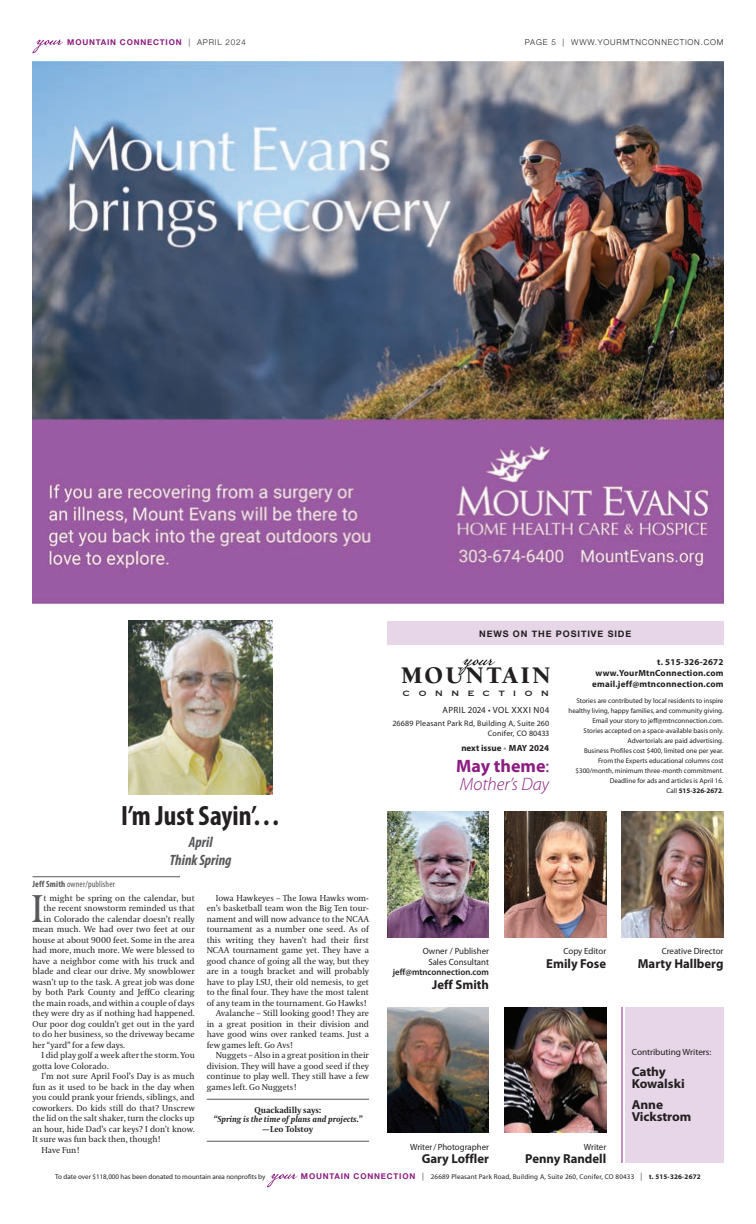
<style>
.page{position:relative;width:756px;height:1224px;background:#fff}
.page>*{position:absolute;margin:0;border:0;box-sizing:border-box;transform-origin:0 0}
.t1{font:38.5px "Coranto 2";color:#57585a}
.t2{font:700 condensed 28px "Myriad Pro";color:#231f20}
.t3{font:900 24.5px "Berkeley";letter-spacing:.1em;color:#231f20}
.t4{font:italic 300 18px/18px "Myriad Pro";color:#8c1d82}
.t5{font:italic 700 condensed 15px/18px "Myriad Pro";color:#57585a;text-align:center}
.t6{font:700 13px/12px "Myriad Pro";color:#231f20}
.t7{font:10.2px "Copperplate";letter-spacing:.75em;color:#231f20;scale:1.05 1}
.t8{font:9px/10.5px "Myriad Pro";color:#231f20;text-align:right}
.t9{font:700 9px/11px "Myriad Pro";letter-spacing:.025em;color:#231f20;text-align:right}
.t10{font:condensed 9px "Myriad Pro";letter-spacing:.015em;color:#57585a}
.t11{font:600 9px "Myriad Pro";color:#231f20}
.t12{font:700 9px "Helvetica Neue";letter-spacing:.1em;color:#231f20}
.t13{font:9px "Myriad Pro";letter-spacing:.04em;color:#231f20}
.t14{font:700 9px "Myriad Pro";color:#231f20}
.t15{font:8.5px "Coranto 2";color:#231f20}
.t16{font:italic 700 8.5px "Coranto 2";letter-spacing:-.005em;color:#231f20}
.t17{font:700 8.5px "Coranto 2";letter-spacing:-.005em;color:#231f20}
.t18{font:8px/10px "Myriad Pro";letter-spacing:.025em;color:#231f20;text-align:right}
.t19{font:300 8px "Helvetica Neue";letter-spacing:.1em;color:#231f20}
.t20{font:700 8px "Helvetica Neue";letter-spacing:.1em;color:#8c1d82}
.t21{font:7px/10px "Myriad Pro";color:#231f20;text-align:right}
.t22{font:7px "Myriad Pro";letter-spacing:.025em;color:#231f20}
.s1{font-weight:300;color:#231f20}
.s2{font-weight:700}
.s3{color:#939598}
.s4{font-weight:700;font-style:normal}
.s5{font-weight:400;font-style:normal}
.s6{font-family:"Helvetica Neue";font-weight:700;font-size:8px;color:#8c1d82}
.s7{font-family:"Helvetica Neue";font-weight:300;font-size:8px}
</style>
<div class="page">
<svg style="left:33px;top:40px;width:30px;height:13px"></svg>
<svg style="left:458px;top:659px;width:38px;height:17px"></svg>
<img style="left:387px;top:812px;width:102px;height:126px">
<img style="left:622px;top:812px;width:102px;height:126px">
<img style="left:504px;top:1007px;width:102px;height:126px">
<svg style="left:267px;top:1174px;width:31px;height:13px"></svg>
<hr style="left:33px;top:876px;width:147px;height:1px;background:#57585a">
<img style="left:129px;top:621px;width:144px;height:174px">
<hr style="left:207px;top:1099px;width:162px;height:1px;background:#57585a">
<hr style="left:207px;top:1141px;width:162px;height:1px;background:#57585a">
<img style="left:387px;top:1007px;width:102px;height:126px">
<img style="left:504px;top:812px;width:102px;height:126px">
<div style="left:625px;top:1007px;width:99px;height:156px;background:#e6d6e7"></div>
<hr style="left:621px;top:1007px;width:1px;height:156px;background:#8c1d82">
<div style="left:387px;top:621px;width:336px;height:24px;background:#e6d6e7"></div>
<img style="left:33px;top:61px;width:690px;height:542px">
<p class="t20" style="left:67px;top:36px;width:180px">MOUNTAIN CONNECTION <span class="s1">| APRIL 2024</span></p>
<p class="t19" style="left:525px;top:35px;width:200px">PAGE 5 | WWW.YOURMTNCONNECTION.COM</p>
<p class="t12" style="left:479px;top:627px;width:154px">NEWS ON THE POSITIVE SIDE</p>
<h2 class="t2" style="left:121px;top:800px;width:161px">I’m Just Sayin’…</h2>
<h3 class="t5" style="left:170px;top:834px;width:63px">April<br>Think Spring</h3>
<p class="t10" style="left:33px;top:880px;width:84px"><span class="s2">Jeff Smith</span> owner/publisher</p>
<h1 class="t1" style="left:32px;top:885px;width:13px">I</h1>
<p class="t15" style="left:43px;top:893px;width:153px">t might be spring on the calendar, but</p>
<p class="t15" style="left:43px;top:903px;width:153px">the recent snowstorm reminded us that</p>
<p class="t15" style="left:43px;top:914px;width:153px">in Colorado the calendar doesn’t really</p>
<p class="t15" style="left:33px;top:924px;width:164px">mean much. We had over two feet at our</p>
<p class="t15" style="left:33px;top:935px;width:164px">house at about 9000 feet. Some in the area</p>
<p class="t15" style="left:33px;top:945px;width:164px">had more, much more. We were blessed to</p>
<p class="t15" style="left:33px;top:956px;width:164px">have a neighbor come with his truck and</p>
<p class="t15" style="left:33px;top:966px;width:164px">blade and clear our drive. My snowblower</p>
<p class="t15" style="left:33px;top:977px;width:164px">wasn’t up to the task. A great job was done</p>
<p class="t15" style="left:33px;top:987px;width:164px">by both Park County and JeffCo clearing</p>
<p class="t15" style="left:33px;top:998px;width:164px">the main roads, and within a couple of days</p>
<p class="t15" style="left:33px;top:1008px;width:164px">they were dry as if nothing had happened.</p>
<p class="t15" style="left:33px;top:1019px;width:164px">Our poor dog couldn’t get out in the yard</p>
<p class="t15" style="left:33px;top:1029px;width:164px">to do her business, so the driveway became</p>
<p class="t15" style="left:33px;top:1040px;width:94px">her “yard” for a few days.</p>
<p class="t15" style="left:42px;top:1050px;width:155px">I did play golf a week after the storm. You</p>
<p class="t15" style="left:33px;top:1061px;width:78px">gotta love Colorado.</p>
<p class="t15" style="left:42px;top:1071px;width:155px">I’m not sure April Fool’s Day is as much</p>
<p class="t15" style="left:33px;top:1082px;width:164px">fun as it used to be back in the day when</p>
<p class="t15" style="left:33px;top:1092px;width:164px">you could prank your friends, siblings, and</p>
<p class="t15" style="left:33px;top:1103px;width:164px">coworkers. Do kids still do that? Unscrew</p>
<p class="t15" style="left:33px;top:1113px;width:164px">the lid on the salt shaker, turn the clocks up</p>
<p class="t15" style="left:33px;top:1124px;width:164px">an hour, hide Dad’s car keys? I don’t know.</p>
<p class="t15" style="left:33px;top:1134px;width:130px">It sure was fun back then, though!</p>
<p class="t15" style="left:42px;top:1145px;width:40px">Have Fun!</p>
<p class="t15" style="left:216px;top:893px;width:155px">Iowa Hawkeyes – The Iowa Hawks wom-</p>
<p class="t15" style="left:207px;top:903px;width:164px">en’s basketball team won the Big Ten tour-</p>
<p class="t15" style="left:207px;top:914px;width:164px">nament and will now advance to the NCAA</p>
<p class="t15" style="left:207px;top:924px;width:164px">tournament as a number one seed. As of</p>
<p class="t15" style="left:207px;top:935px;width:164px">this writing they haven’t had their first</p>
<p class="t15" style="left:207px;top:945px;width:164px">NCAA tournament game yet. They have a</p>
<p class="t15" style="left:207px;top:956px;width:164px">good chance of going all the way, but they</p>
<p class="t15" style="left:207px;top:966px;width:164px">are in a tough bracket and will probably</p>
<p class="t15" style="left:207px;top:977px;width:164px">have to play LSU, their old nemesis, to get</p>
<p class="t15" style="left:207px;top:987px;width:164px">to the final four. They have the most talent</p>
<p class="t15" style="left:207px;top:998px;width:162px">of any team in the tournament. Go Hawks!</p>
<p class="t15" style="left:216px;top:1008px;width:155px">Avalanche – Still looking good! They are</p>
<p class="t15" style="left:207px;top:1019px;width:164px">in a great position in their division and</p>
<p class="t15" style="left:207px;top:1029px;width:164px">have good wins over ranked teams. Just a</p>
<p class="t15" style="left:207px;top:1040px;width:88px">few games left. Go Avs!</p>
<p class="t15" style="left:216px;top:1050px;width:155px">Nuggets – Also in a great position in their</p>
<p class="t15" style="left:207px;top:1061px;width:164px">division. They will have a good seed if they</p>
<p class="t15" style="left:207px;top:1071px;width:164px">continue to play well. They still have a few</p>
<p class="t15" style="left:207px;top:1082px;width:91px">games left. Go Nuggets!</p>
<p class="t17" style="left:255px;top:1105px;width:68px">Quackadilly says:</p>
<p class="t16" style="left:213px;top:1114px;width:151px">“Spring is the time of plans and projects.”</p>
<p class="t17" style="left:263px;top:1124px;width:52px">—Leo Tolstoy</p>
<h3 class="t3" style="left:401px;top:663px;width:151px">MOUNTAIN</h3>
<p class="t7" style="left:403px;top:686px;width:141px">CONNECTION</p>
<p class="t13" style="left:443px;top:705px;width:108px">APRIL 2024 • VOL XXXI N04</p>
<p class="t18" style="left:393px;top:719px;width:158px">26689 Pleasant Park Rd, Building A, Suite 260<br>Conifer, CO 80433</p>
<p class="t14" style="left:461px;top:743px;width:89px">next issue <span class="s3">•</span> MAY 2024</p>
<h3 class="t4" style="left:456px;top:758px;width:94px"><span class="s4">May theme</span><span class="s5">:<br></span>Mother’s Day</h3>
<p class="t9" style="left:592px;top:657px;width:133px">t. 515-326-2672 www.YourMtnConnection.com email.jeff@mtnconnection.com</p>
<p class="t21" style="left:568px;top:696px;width:157px">Stories are contributed by local residents to inspire healthy living, happy families, and community giving.<br>Email your story to jeff@mtnconnection.com.<br>Stories accepted on a space-available basis only.<br>Advertorials are paid advertising.<br>Business Profiles cost $400, limited one per year.<br>From the Experts educational columns cost $300/month, minimum three-month commitment.<br>Deadline for ads and articles is April 16.<br>Call <span class="s2">515-326-2672</span>.</p>
<p class="t8" style="left:423px;top:946px;width:68px">Owner / Publisher<br>Sales Consultant</p>
<p class="t11" style="left:393px;top:967px;width:98px">jeff@mtnconnection.com</p>
<h3 class="t6" style="left:432px;top:978px;width:58px">Jeff Smith</h3>
<p class="t8" style="left:410px;top:1141px;width:80px">Writer/Photographer</p>
<h3 class="t6" style="left:422px;top:1153px;width:69px">Gary Loffler</h3>
<p class="t8" style="left:563px;top:946px;width:44px">Copy Editor</p>
<h3 class="t6" style="left:546px;top:957px;width:61px">Emily Fose</h3>
<p class="t8" style="left:662px;top:946px;width:63px">Creative Director</p>
<h3 class="t6" style="left:638px;top:957px;width:87px">Marty Hallberg</h3>
<p class="t8" style="left:584px;top:1141px;width:24px">Writer</p>
<h3 class="t6" style="left:525px;top:1153px;width:82px">Penny Randell</h3>
<p class="t8" style="left:632px;top:1047px;width:81px">Contributing Writers:</p>
<h3 class="t6" style="left:632px;top:1066px;width:54px">Cathy<br>Kowalski</h3>
<h3 class="t6" style="left:632px;top:1099px;width:61px">Anne<br>Vickstrom</h3>
<p class="t21" style="left:55px;top:1172px;width:212px">To date over $118,000 has been donated to mountain area nonprofits by</p>
<p class="t22" style="left:301px;top:1173px;width:401px"><span class="s6">MOUNTAIN CONNECTION</span> <span class="s7">|</span> 26689 Pleasant Park Road, Building A, Suite 260, Conifer, CO 80433 <span class="s7">|</span> <span class="s2">t. 515-326-2672</span></p>
</div>
